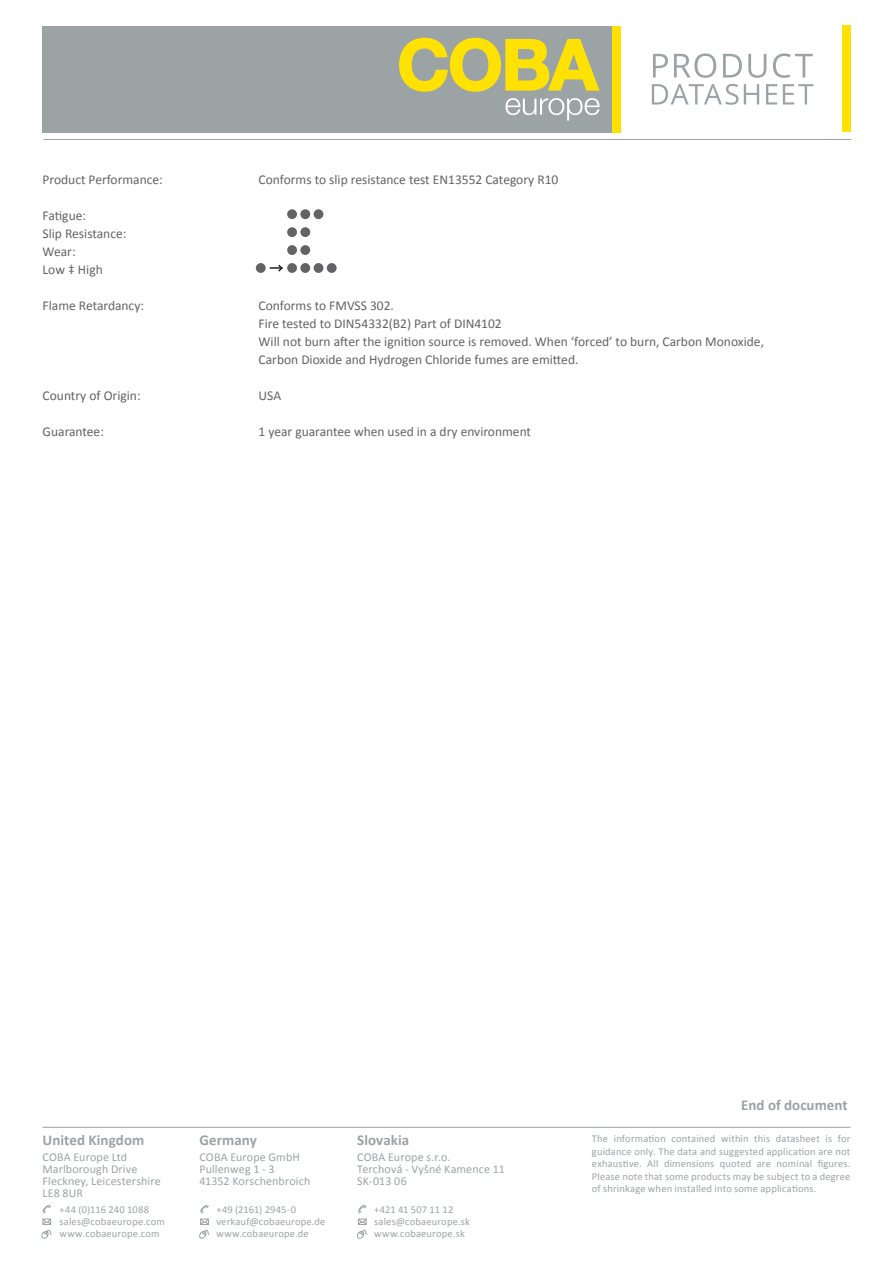
<style>
.page{position:relative;width:893px;height:1263px;background:#fff}
.page>*{position:absolute;margin:0;border:0;box-sizing:border-box;transform-origin:0 0}
.t1{font:700 15px "Calibri";letter-spacing:.005em;color:#9ca3a5}
.t2{font:13.5px/18px "Calibri";color:#636366}
.t3{font:12px/12px "Calibri";letter-spacing:.01em;color:#9ca3a5}
.t4{font:10.5px/12px "Calibri";letter-spacing:.015em;color:#9ca3a5}
</style>
<div class="page">
<hr style="left:43px;top:139px;width:808px;height:1px;background:#9ca3a5">
<hr style="left:43px;top:1127px;width:807px;height:1px;background:#9ca3a5">
<div style="left:43px;top:26px;width:578px;height:106px;background:#9ca3a5"></div>
<svg style="left:652px;top:84px;width:161px;height:21px"></svg>
<svg style="left:653px;top:53px;width:160px;height:25px"></svg>
<svg style="left:399px;top:37px;width:201px;height:55px"></svg>
<svg style="left:505px;top:98px;width:95px;height:23px"></svg>
<div style="left:612px;top:26px;width:9px;height:106px;background:#ffe201"></div>
<div style="left:842px;top:26px;width:8px;height:106px;background:#ffe201"></div>
<svg style="left:41px;top:1205px;width:11px;height:34px"></svg>
<svg style="left:199px;top:1205px;width:11px;height:34px"></svg>
<svg style="left:357px;top:1205px;width:11px;height:34px"></svg>
<div style="left:287px;top:263px;width:10px;height:10px;background:#636366;border-radius:50%"></div>
<div style="left:300px;top:263px;width:10px;height:10px;background:#636366;border-radius:50%"></div>
<div style="left:314px;top:263px;width:9px;height:10px;background:#636366;border-radius:50%"></div>
<div style="left:327px;top:263px;width:10px;height:10px;background:#636366;border-radius:50%"></div>
<div style="left:256px;top:263px;width:10px;height:10px;background:#636366;border-radius:50%"></div>
<svg style="left:270px;top:264px;width:13px;height:8px"></svg>
<div style="left:287px;top:245px;width:10px;height:10px;background:#636366;border-radius:50%"></div>
<div style="left:300px;top:245px;width:10px;height:10px;background:#636366;border-radius:50%"></div>
<div style="left:287px;top:227px;width:10px;height:10px;background:#636366;border-radius:50%"></div>
<div style="left:300px;top:227px;width:10px;height:10px;background:#636366;border-radius:50%"></div>
<div style="left:287px;top:209px;width:10px;height:10px;background:#636366;border-radius:50%"></div>
<div style="left:300px;top:209px;width:10px;height:10px;background:#636366;border-radius:50%"></div>
<div style="left:314px;top:209px;width:9px;height:10px;background:#636366;border-radius:50%"></div>
<p class="t2" style="left:43px;top:171px;width:122px">Product Performance:</p>
<p class="t2" style="left:259px;top:171px;width:301px">Conforms to slip resistance test EN13552 Category R10</p>
<p class="t2" style="left:43px;top:207px;width:85px">Fatigue:<br>Slip Resistance:<br>Wear:<br>Low ‡ H igh</p>
<p class="t2" style="left:43px;top:297px;width:103px">Flame Retardancy:</p>
<p class="t2" style="left:259px;top:297px;width:507px">Conforms to FMVSS 302.<br>Fire tested to DIN54332(B2) Part of DIN4102<br>Will not burn after the ignition source is removed. When ‘forced’ to burn, Carbon Monoxide, Carbon Dioxide and Hydrogen Chloride fumes are emitted.</p>
<p class="t2" style="left:43px;top:387px;width:100px">Country of Origin:</p>
<p class="t2" style="left:259px;top:387px;width:24px">USA</p>
<p class="t2" style="left:43px;top:423px;width:63px">Guarantee:</p>
<p class="t2" style="left:259px;top:423px;width:274px">1 year guarantee when used in a dry environment</p>
<h1 class="t1" style="left:43px;top:1130px;width:103px">United Kingdom</h1>
<p class="t3" style="left:43px;top:1151px;width:120px">COBA Europe Ltd<br>Marlborough Drive<br>Fleckney, Leicestershire<br>LE8 8UR</p>
<p class="t4" style="left:60px;top:1203px;width:107px">+44 (0)116 240 1088 sales@cobaeurope.com www.cobaeurope.com</p>
<h1 class="t1" style="left:199px;top:1130px;width:59px">Germany</h1>
<p class="t3" style="left:199px;top:1151px;width:112px">COBA Europe GmbH<br>Pullenweg 1 - 3<br>41352 Korschenbroich</p>
<p class="t4" style="left:216px;top:1203px;width:111px">+49 (2161) 2945-0 verkauf@cobaeurope.de www.cobaeurope.de</p>
<h1 class="t1" style="left:357px;top:1130px;width:54px">Slovakia</h1>
<p class="t3" style="left:357px;top:1151px;width:149px">COBA Europe s.r.o.<br>Terchová - Vyšné Kamence 11<br>SK-013 06</p>
<p class="t4" style="left:374px;top:1203px;width:97px">+421 41 507 11 12 sales@cobaeurope.sk www.cobaeurope.sk</p>
<h1 class="t1" style="left:741px;top:1096px;width:108px">End of document</h1>
<p class="t4" style="left:592px;top:1132px;width:260px;line-height:12.6px;text-align:justify">The information contained within this datasheet is for guidance only. The data and suggested application are not exhaustive. All dimensions quoted are nominal figures.<br>Please note that some products may be subject to a degree of shrinkage when installed into some applications.</p>
</div>
